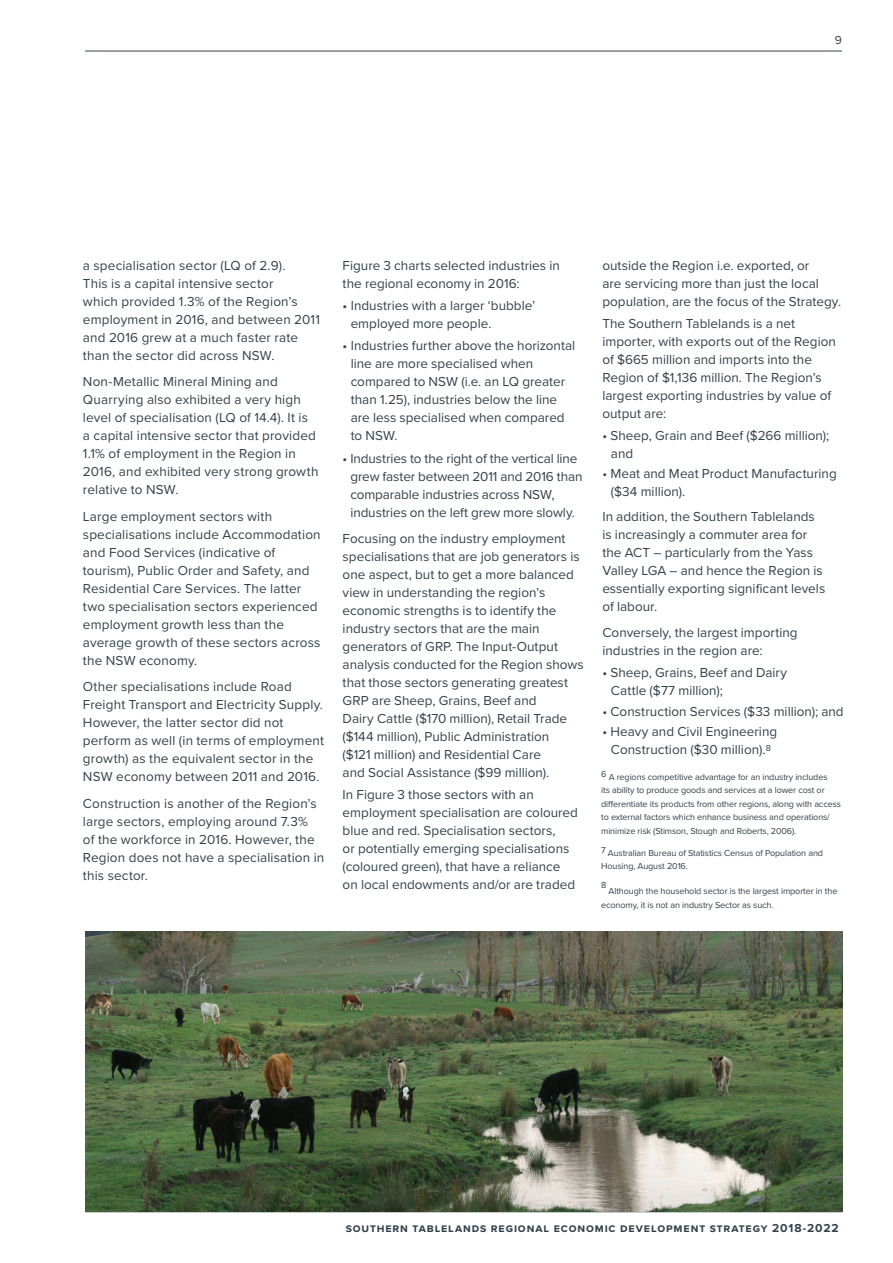
<style>
.page{position:relative;width:893px;height:1263px;background:#fff}
.page>*{position:absolute;margin:0;border:0;box-sizing:border-box;transform-origin:0 0}
.t1{font:13.5px/18px "Proxima Nova";letter-spacing:.005em;color:#33414b}
.t2{font:700 12px "Proxima Nova";letter-spacing:.07em;color:#33414b}
.t3{font:12px "Proxima Nova";color:#33414b}
.t4{font:9px/13.5px "Proxima Nova";letter-spacing:-.01em;color:#33414b}
</style>
<div class="page">
<hr style="left:85px;top:51px;width:757px;height:1px;background:#33414b">
<hr style="left:85px;top:1211px;width:757px;height:1px;background:#33414b">
<img style="left:86px;top:931px;width:757px;height:280px">
<p class="t3" style="left:835px;top:31px;width:9px">9</p>
<p class="t1" style="left:83px;top:256px;width:239px">a specialisation sector (LQ of 2.9).<br>This is a capital intensive sector<br>which provided 1.3% of the Region’s employment in 2016, and between 2011 and 2016 grew at a much faster rate than the sector did across NSW.</p>
<p class="t1" style="left:83px;top:372px;width:237px">Non-Metallic Mineral Mining and Quarrying also exhibited a very high level of specialisation (LQ of 14.4). It is a capital intensive sector that provided 1.1% of employment in the Region in 2016, and exhibited very strong growth relative to NSW.</p>
<p class="t1" style="left:83px;top:507px;width:239px">Large employment sectors with specialisations include Accommodation and Food Services (indicative of tourism), Public Order and Safety, and Residential Care Services. The latter two specialisation sectors experienced employment growth less than the average growth of these sectors across the NSW economy.</p>
<p class="t1" style="left:83px;top:677px;width:243px">Other specialisations include Road Freight Transport and Electricity Supply.<br>However, the latter sector did not perform as well (in terms of employment growth) as the equivalent sector in the NSW economy between 2011 and 2016.</p>
<p class="t1" style="left:83px;top:794px;width:243px">Construction is another of the Region’s large sectors, employing around 7.3%<br>of the workforce in 2016. However, the Region does not have a specialisation in this sector.</p>
<p class="t1" style="left:343px;top:256px;width:219px">Figure 3 charts selected industries in the regional economy in 2016:</p>
<p class="t1" style="left:351px;top:296px;width:186px;text-indent:-8px">• Industries with a larger ‘bubble’ employed more people.</p>
<p class="t1" style="left:351px;top:336px;width:226px;text-indent:-8px">• Industries further above the horizontal line are more specialised when compared to NSW (i.e. an LQ greater than 1.25), industries below the line are less specialised when compared to NSW.</p>
<p class="t1" style="left:350px;top:448px;width:234px;text-indent:-8px">• Industries to the right of the vertical line grew faster between 2011 and 2016 than comparable industries across NSW, industries on the left grew more slowly.</p>
<p class="t1" style="left:343px;top:529px;width:243px">Focusing on the industry employment specialisations that are job generators is one aspect, but to get a more balanced view in understanding the region’s economic strengths is to identify the industry sectors that are the main generators of GRP. The Input-Output analysis conducted for the Region shows that those sectors generating greatest GRP are Sheep, Grains, Beef and<br>Dairy Cattle ($170 million), Retail Trade ($144 million), Public Administration<br>($121 million) and Residential Care<br>and Social Assistance ($99 million).</p>
<p class="t1" style="left:343px;top:785px;width:237px">In Figure 3 those sectors with an employment specialisation are coloured blue and red. Specialisation sectors,<br>or potentially emerging specialisations (coloured green), that have a reliance on local endowments and/or are traded</p>
<p class="t1" style="left:602px;top:256px;width:240px">outside the Region i.e. exported, or<br>are servicing more than just the local population, are the focus of the Strategy.</p>
<p class="t1" style="left:602px;top:314px;width:235px">The Southern Tablelands is a net importer, with exports out of the Region of $665 million and imports into the Region of $1,136 million. The Region’s largest exporting industries by value of output are:</p>
<p class="t1" style="left:611px;top:426px;width:220px;text-indent:-9px">• Sheep, Grain and Beef ($266 million); and</p>
<p class="t1" style="left:611px;top:464px;width:227px;text-indent:-9px">• Meat and Meat Product Manufacturing ($34 million).</p>
<p class="t1" style="left:602px;top:507px;width:224px">In addition, the Southern Tablelands is increasingly a commuter area for the ACT – particularly from the Yass<br>Valley LGA – and hence the Region is essentially exporting signifcant levels of labour.</p>
<p class="t1" style="left:602px;top:623px;width:197px">Conversely, the largest importing industries in the region are:</p>
<p class="t1" style="left:611px;top:663px;width:178px;text-indent:-9px">• Sheep, Grains, Beef and Dairy<br>Cattle ($77 million);</p>
<p class="t1" style="left:602px;top:701px;width:243px">• Construction Services ($33 million); and</p>
<p class="t1" style="left:602px;top:721px;width:176px;text-align:center">• Heavy and Civil Engineering<br>Construction ($30 million).<sup>8</sup></p>
<p class="t4" style="left:601px;top:769px;width:241px">6 A regions competitive advantage for an industry includes<br>its ability to produce goods and services at a lower cost or diferentiate its products from other regions, along with access to external factors which enhance business and operations/ minimize risk (Stimson, Stough and Roberts, 2006).</p>
<p class="t4" style="left:601px;top:845px;width:223px">7 Australian Bureau of Statistics Census of Population and<br>Housing, August 2016.</p>
<p class="t4" style="left:601px;top:878px;width:7px">8</p>
<p class="t4" style="left:601px;top:884px;width:238px;text-indent:7px">Although the household sector is the largest importer in the economy, it is not an industry Sector as such.</p>
<p class="t2" style="left:346px;top:1218px;width:178px">SOUTHERN TABLELANDS Regional</p>
<p class="t2" style="left:554px;top:1218px;width:22px">Econo</p>
<p class="t2" style="left:595px;top:1218px;width:55px">mic Develo</p>
<p class="t2" style="left:666px;top:1218px;width:23px">pment</p>
<p class="t2" style="left:710px;top:1218px;width:11px">Strate</p>
<p class="t2" style="left:753px;top:1218px;width:87px">gy 2018-2022</p>
</div>
